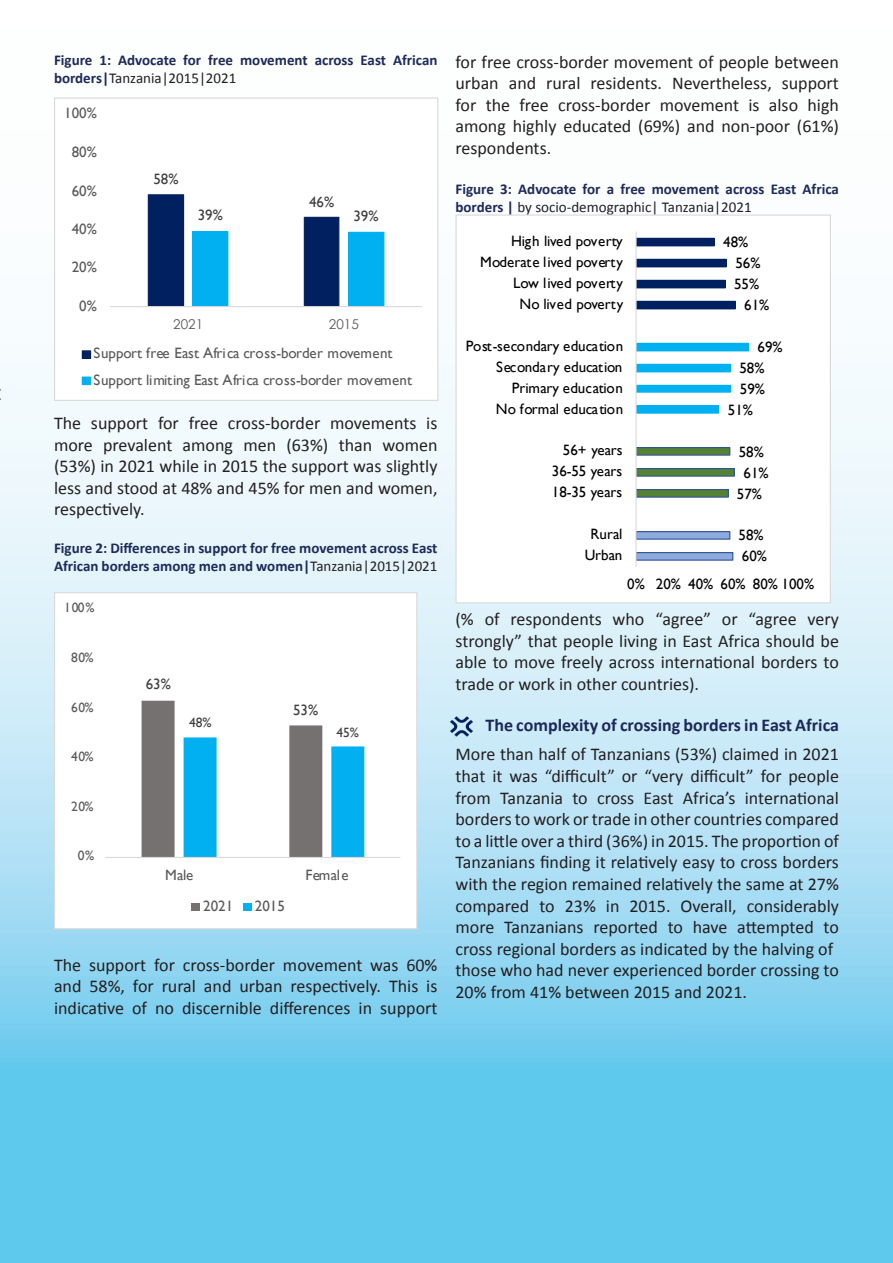
<style>
.page{position:relative;width:893px;height:1263px;background:#fff}
.page>*{position:absolute;margin:0;border:0;box-sizing:border-box;transform-origin:0 0}
.t1{font:18px/21.6px "Calibri";color:#231f20;text-align:justify}
.Inside_Bullet{font:700 18px "Calibri";color:#1d2857}
.t2{font:700 15px/18px "Calibri";color:#1e2a5a}
.t3{font:15px "Gill Sans";color:#000}
.t4{font:15px/26.2px "Gill Sans";color:#595959}
.t5{font:15px "Gill Sans";color:#404040}
.t6{font:15px "Gill Sans";letter-spacing:-.02em;color:#000}
.t7{font:13.5px "Gill Sans";letter-spacing:.055em;color:#595959}
.t8{font:13.5px "Century Gothic";color:#595959}
.t9{font:13.5px "Gill Sans";color:#404040}
.s1{font-weight:400;color:#231f20}
</style>
<div class="page">
<img style="left:0;top:633px;width:682px;height:630px">
<img style="left:682px;top:214px;width:211px;height:1049px">
<div style="left:55px;top:593px;width:362px;height:336px;background:#fff"></div>
<svg style="left:142px;top:701px;width:222px;height:156px"></svg>
<hr style="left:106px;top:857px;width:294px;height:1px;background:#d9d9d9">
<div style="left:192px;top:903px;width:8px;height:8px;background:#767171"></div>
<div style="left:244px;top:903px;width:8px;height:8px;background:#00b0f0"></div>
<div style="left:54px;top:592px;width:363px;height:337px;border:1px solid #d9d9d9"></div>
<div style="left:456px;top:215px;width:374px;height:388px;background:#fff"></div>
<div style="left:636px;top:553px;width:97px;height:7px;background:#8faadc"></div>
<div style="left:636px;top:552px;width:97px;height:9px;border:1px solid #2f5597"></div>
<div style="left:636px;top:532px;width:94px;height:7px;background:#8faadc"></div>
<div style="left:636px;top:531px;width:94px;height:9px;border:1px solid #2f5597"></div>
<div style="left:636px;top:490px;width:92px;height:7px;background:#548235"></div>
<div style="left:636px;top:489px;width:93px;height:9px;border:1px solid #2f5597"></div>
<div style="left:636px;top:469px;width:98px;height:7px;background:#548235"></div>
<div style="left:636px;top:468px;width:99px;height:9px;border:1px solid #2f5597"></div>
<div style="left:636px;top:448px;width:94px;height:7px;background:#548235"></div>
<div style="left:636px;top:447px;width:94px;height:9px;border:1px solid #2f5597"></div>
<div style="left:636px;top:406px;width:83px;height:7px;background:#00b0f0"></div>
<div style="left:636px;top:405px;width:83px;height:9px;border:1px solid #00b0f0"></div>
<div style="left:636px;top:385px;width:95px;height:7px;background:#00b0f0"></div>
<div style="left:636px;top:385px;width:95px;height:8px;border:1px solid #00b0f0"></div>
<div style="left:636px;top:364px;width:95px;height:8px;background:#00b0f0"></div>
<div style="left:636px;top:343px;width:113px;height:8px;background:#00b0f0"></div>
<div style="left:636px;top:301px;width:99px;height:8px;background:#002060"></div>
<div style="left:636px;top:280px;width:89px;height:8px;background:#002060"></div>
<div style="left:636px;top:259px;width:90px;height:8px;background:#002060"></div>
<div style="left:636px;top:238px;width:78px;height:8px;background:#002060"></div>
<hr style="left:635px;top:232px;width:2px;height:335px;background:#d9d9d9">
<div style="left:455px;top:215px;width:376px;height:388px;border:1px solid #d9d9d9"></div>
<img style="left:0;top:383px;width:5px;height:22px">
<svg style="left:147px;top:194px;width:238px;height:112px"></svg>
<hr style="left:110px;top:306px;width:312px;height:1px;background:#d9d9d9">
<div style="left:82px;top:351px;width:9px;height:7px;background:#002060"></div>
<div style="left:82px;top:350px;width:9px;height:9px;border:1px solid #002060"></div>
<div style="left:82px;top:377px;width:9px;height:8px;background:#00b0f0"></div>
<div style="left:54px;top:98px;width:384px;height:303px;border:1px solid #d9d9d9"></div>
<img style="left:446px;top:716px;width:32px;height:21px">
<p class="t2" style="left:54px;top:51px;width:385px">Figure 1: Advocate for free movement across East African borders|<span class="s1">Tanzania|2015|2021</span></p>
<p class="t4" style="left:64px;top:100px;width:34px">100%</p>
<p class="t4" style="left:72px;top:139px;width:27px">80%</p>
<p class="t4" style="left:72px;top:178px;width:27px">60%</p>
<p class="t4" style="left:72px;top:216px;width:27px">40%</p>
<p class="t4" style="left:72px;top:254px;width:27px">20%</p>
<p class="t4" style="left:79px;top:293px;width:19px">0%</p>
<p class="t5" style="left:153px;top:170px;width:27px">58%</p>
<p class="t5" style="left:309px;top:193px;width:27px">46%</p>
<p class="t5" style="left:198px;top:207px;width:27px">39%</p>
<p class="t5" style="left:353px;top:207px;width:27px">39%</p>
<p class="t8" style="left:173px;top:315px;width:31px">2021</p>
<p class="t8" style="left:329px;top:315px;width:31px">2015</p>
<p class="t4" style="left:94px;top:340px;width:320px">Support free East Africa cross-border movement<br>Support limiting East Africa cross-border movement</p>
<p class="t1" style="left:54px;top:411px;width:385px">The support for free cross-border movements is more prevalent among men (63%) than women (53%) in 2021 while in 2015 the support was slightly less and stood at 48% and 45% for men and women, respectively.</p>
<p class="t2" style="left:54px;top:539px;width:385px">Figure 2: Differences in support for free movement across East<br>African borders among men and women|<span class="s1">Tanzania|2015|2021</span></p>
<p class="t7" style="left:64px;top:600px;width:32px">100%</p>
<p class="t7" style="left:71px;top:649px;width:24px">80%</p>
<p class="t7" style="left:71px;top:699px;width:24px">60%</p>
<p class="t7" style="left:71px;top:749px;width:24px">40%</p>
<p class="t7" style="left:71px;top:798px;width:24px">20%</p>
<p class="t7" style="left:78px;top:848px;width:18px">0%</p>
<p class="t5" style="left:146px;top:676px;width:27px">63%</p>
<p class="t9" style="left:189px;top:714px;width:24px">48%</p>
<p class="t5" style="left:293px;top:701px;width:27px">53%</p>
<p class="t9" style="left:336px;top:724px;width:24px">45%</p>
<p class="t4" style="left:165px;top:862px;width:30px">Male</p>
<p class="t4" style="left:305px;top:862px;width:45px">Female</p>
<p class="t4" style="left:203px;top:893px;width:31px">2021</p>
<p class="t4" style="left:255px;top:893px;width:31px">2015</p>
<p class="t1" style="left:54px;top:953px;width:385px">The support for cross-border movement was 60% and 58%, for rural and urban respectively. This is indicative of no discernible differences in support</p>
<p class="t1" style="left:455px;top:50px;width:385px">for free cross-border movement of people between urban and rural residents. Nevertheless, support for the free cross-border movement is also high among highly educated (69%) and non-poor (61%) respondents.</p>
<p class="t2" style="left:455px;top:179px;width:385px">Figure 3: Advocate for a free movement across East Africa borders | <span class="s1">by socio-demographic| Tanzania|2021</span></p>
<p class="t6" style="left:511px;top:232px;width:113px">High lived poverty</p>
<p class="t3" style="left:723px;top:233px;width:27px">48%</p>
<p class="t3" style="left:480px;top:253px;width:145px">Moderate lived poverty</p>
<p class="t3" style="left:735px;top:254px;width:27px">56%</p>
<p class="t3" style="left:513px;top:274px;width:112px">Low lived poverty</p>
<p class="t3" style="left:734px;top:275px;width:27px">55%</p>
<p class="t3" style="left:519px;top:295px;width:106px">No lived poverty</p>
<p class="t3" style="left:744px;top:296px;width:27px">61%</p>
<p class="t3" style="left:466px;top:337px;width:159px">Post-secondary education</p>
<p class="t3" style="left:757px;top:338px;width:27px">69%</p>
<p class="t3" style="left:496px;top:358px;width:127px">Secondary education</p>
<p class="t3" style="left:739px;top:359px;width:27px">58%</p>
<p class="t3" style="left:512px;top:379px;width:112px">Primary education</p>
<p class="t3" style="left:740px;top:380px;width:27px">59%</p>
<p class="t3" style="left:496px;top:400px;width:129px">No formal education</p>
<p class="t3" style="left:728px;top:401px;width:27px">51%</p>
<p class="t3" style="left:563px;top:441px;width:61px">56+ years</p>
<p class="t3" style="left:739px;top:443px;width:27px">58%</p>
<p class="t3" style="left:552px;top:462px;width:72px">36-55 years</p>
<p class="t3" style="left:744px;top:464px;width:27px">61%</p>
<p class="t3" style="left:552px;top:483px;width:72px">18-35 years</p>
<p class="t3" style="left:737px;top:485px;width:27px">57%</p>
<p class="t3" style="left:591px;top:525px;width:33px">Rural</p>
<p class="t3" style="left:738px;top:526px;width:27px">58%</p>
<p class="t3" style="left:585px;top:546px;width:39px">Urban</p>
<p class="t3" style="left:742px;top:547px;width:27px">60%</p>
<p class="t3" style="left:627px;top:576px;width:188px">0% 20% 40% 60% 80% 100%</p>
<p class="t1" style="left:455px;top:607px;width:385px">(% of respondents who “agree” or “agree very strongly” that people living in East Africa should be able to move freely across international borders to trade or work in other countries).</p>
<p class="Inside_Bullet" style="left:485px;top:712px;width:355px">The complexity of crossing borders in East Africa</p>
<p class="t1" style="left:455px;top:743px;width:385px">More than half of Tanzanians (53%) claimed in 2021 that it was “difficult” or “very difficult” for people from Tanzania to cross East Africa’s international borders to work or trade in other countries compared to a little over a third (36%) in 2015. The proportion of Tanzanians finding it relatively easy to cross borders with the region remained relatively the same at 27% compared to 23% in 2015. Overall, considerably more Tanzanians reported to have attempted to cross regional borders as indicated by the halving of</p>
<p class="t1" style="left:455px;top:959px;width:385px">those who had never experienced border crossing to<br>20% from 41% between 2015 and 2021.</p>
</div>
